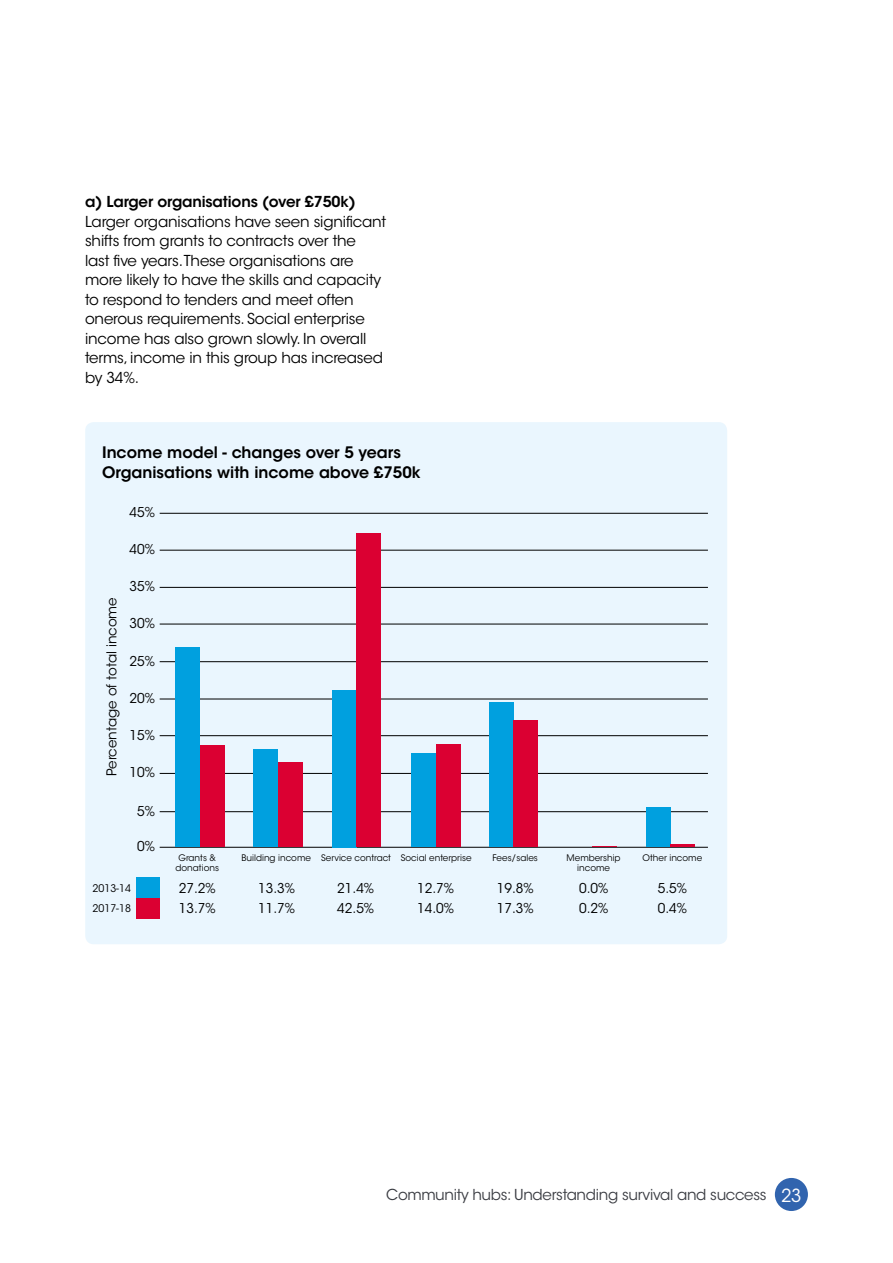
<style>
.page{position:relative;width:893px;height:1263px;background:#fff}
.page>*{position:absolute;margin:0;border:0;box-sizing:border-box;transform-origin:0 0}
.t1{font:600 15.75px/19.5px "ITC Avant Garde Std";color:#000}
.t2{font:15px/19.5px "ITC Avant Garde Std";letter-spacing:-.01em;color:#000}
.t3{font:15px "ITC Avant Garde Std";letter-spacing:-.02em;color:#393b41}
.t4{font:600 15px "ITC Avant Garde Std";letter-spacing:-.01em;color:#000}
.t5{font:13.5px/20.4px "ITC Avant Garde Std";color:#000}
.t6{font:10.5px/20.4px "ITC Avant Garde Std";color:#000}
.t7{font:9px/10.5px "ITC Avant Garde Std";color:#000;text-align:center}
.s1{font-size:18px;color:#fff}
</style>
<div class="page">
<div style="left:775px;top:1178px;width:33px;height:33px;background:#3164ae;border-radius:50%"></div>
<div style="left:85px;top:422px;width:642px;height:522px;background:#eaf6fe;border-radius:9px"></div>
<hr style="left:160px;top:847px;width:548px;height:1px;background:#000">
<hr style="left:160px;top:811px;width:548px;height:1px;background:#000">
<hr style="left:160px;top:773px;width:548px;height:1px;background:#000">
<hr style="left:160px;top:735px;width:548px;height:1px;background:#000">
<hr style="left:160px;top:699px;width:548px;height:1px;background:#000">
<hr style="left:160px;top:624px;width:548px;height:1px;background:#000">
<hr style="left:160px;top:661px;width:548px;height:1px;background:#000">
<hr style="left:160px;top:550px;width:548px;height:1px;background:#000">
<hr style="left:160px;top:587px;width:548px;height:1px;background:#000">
<hr style="left:160px;top:513px;width:548px;height:1px;background:#000">
<div style="left:176px;top:647px;width:24px;height:200px;background:#00a0df"></div>
<div style="left:254px;top:749px;width:24px;height:98px;background:#00a0df"></div>
<div style="left:333px;top:690px;width:24px;height:157px;background:#00a0df"></div>
<div style="left:412px;top:754px;width:24px;height:93px;background:#00a0df"></div>
<div style="left:490px;top:703px;width:24px;height:144px;background:#00a0df"></div>
<div style="left:646px;top:807px;width:24px;height:40px;background:#00a0df"></div>
<div style="left:200px;top:746px;width:24px;height:101px;background:#db0032"></div>
<div style="left:278px;top:762px;width:24px;height:85px;background:#db0032"></div>
<div style="left:357px;top:533px;width:24px;height:314px;background:#db0032"></div>
<div style="left:436px;top:744px;width:24px;height:103px;background:#db0032"></div>
<div style="left:514px;top:720px;width:24px;height:127px;background:#db0032"></div>
<svg style="left:592px;top:846px;width:24px;height:1px"></svg>
<hr style="left:670px;top:844px;width:24px;height:3px;background:#db0032">
<div style="left:136px;top:878px;width:24px;height:20px;background:#00a0df"></div>
<div style="left:136px;top:898px;width:24px;height:20px;background:#db0032"></div>
<p class="t4" style="left:85px;top:192px;width:272px">a) Larger organisations (over £750k)</p>
<p class="t2" style="left:85px;top:212px;width:303px">Larger organisations have seen significant shifts from grants to contracts over the<br>last five years.These organisations are more likely to have the skills and capacity to respond to tenders and meet often onerous requirements. Social enterprise income has also grown slowly. In overall terms, income in this group has increased by 34%.</p>
<p class="t1" style="left:102px;top:443px;width:320px">Income model - changes over 5 years<br>Organisations with income above £750k</p>
<p class="t5" style="left:130px;top:502px;width:27px">45%</p>
<p class="t5" style="left:101px;top:776px;width:180px;rotate:-90deg">Percentage of total income</p>
<p class="t5" style="left:130px;top:539px;width:27px">40%</p>
<p class="t5" style="left:130px;top:576px;width:27px">35%</p>
<p class="t5" style="left:130px;top:613px;width:27px">30%</p>
<p class="t5" style="left:130px;top:651px;width:27px">25%</p>
<p class="t5" style="left:130px;top:688px;width:27px">20%</p>
<p class="t5" style="left:130px;top:725px;width:27px">15%</p>
<p class="t5" style="left:130px;top:762px;width:27px">10%</p>
<p class="t5" style="left:137px;top:801px;width:19px">5%</p>
<p class="t5" style="left:137px;top:836px;width:19px">0%</p>
<p class="t6" style="left:93px;top:878px;width:40px">2013-14<br>2017-18</p>
<p class="t7" style="left:176px;top:852px;width:45px">Grants &amp; donations</p>
<p class="t5" style="left:179px;top:878px;width:38px">27.2%<br>13.7%</p>
<p class="t7" style="left:242px;top:853px;width:71px">Building income</p>
<p class="t5" style="left:258px;top:878px;width:38px">13.3%<br>11.7%</p>
<p class="t7" style="left:321px;top:853px;width:71px">Service contract</p>
<p class="t5" style="left:337px;top:878px;width:38px">21.4%<br>42.5%</p>
<p class="t7" style="left:401px;top:853px;width:72px">Social enterprise</p>
<p class="t5" style="left:417px;top:878px;width:38px">12.7%<br>14.0%</p>
<p class="t7" style="left:492px;top:853px;width:47px">Fees/sales</p>
<p class="t7" style="left:567px;top:852px;width:56px">Membership income</p>
<p class="t7" style="left:643px;top:853px;width:61px">Other income</p>
<p class="t5" style="left:497px;top:878px;width:38px">19.8%</p>
<p class="t5" style="left:579px;top:878px;width:31px">0.0%</p>
<p class="t5" style="left:658px;top:878px;width:31px">5.5%</p>
<p class="t5" style="left:497px;top:898px;width:38px">17.3%</p>
<p class="t5" style="left:579px;top:898px;width:31px">0.2%</p>
<p class="t5" style="left:658px;top:898px;width:31px">0.4%</p>
<p class="t3" style="left:386px;top:1185px;width:417px">Community hubs: Understanding survival and success <span class="s1">23</span></p>
</div>
